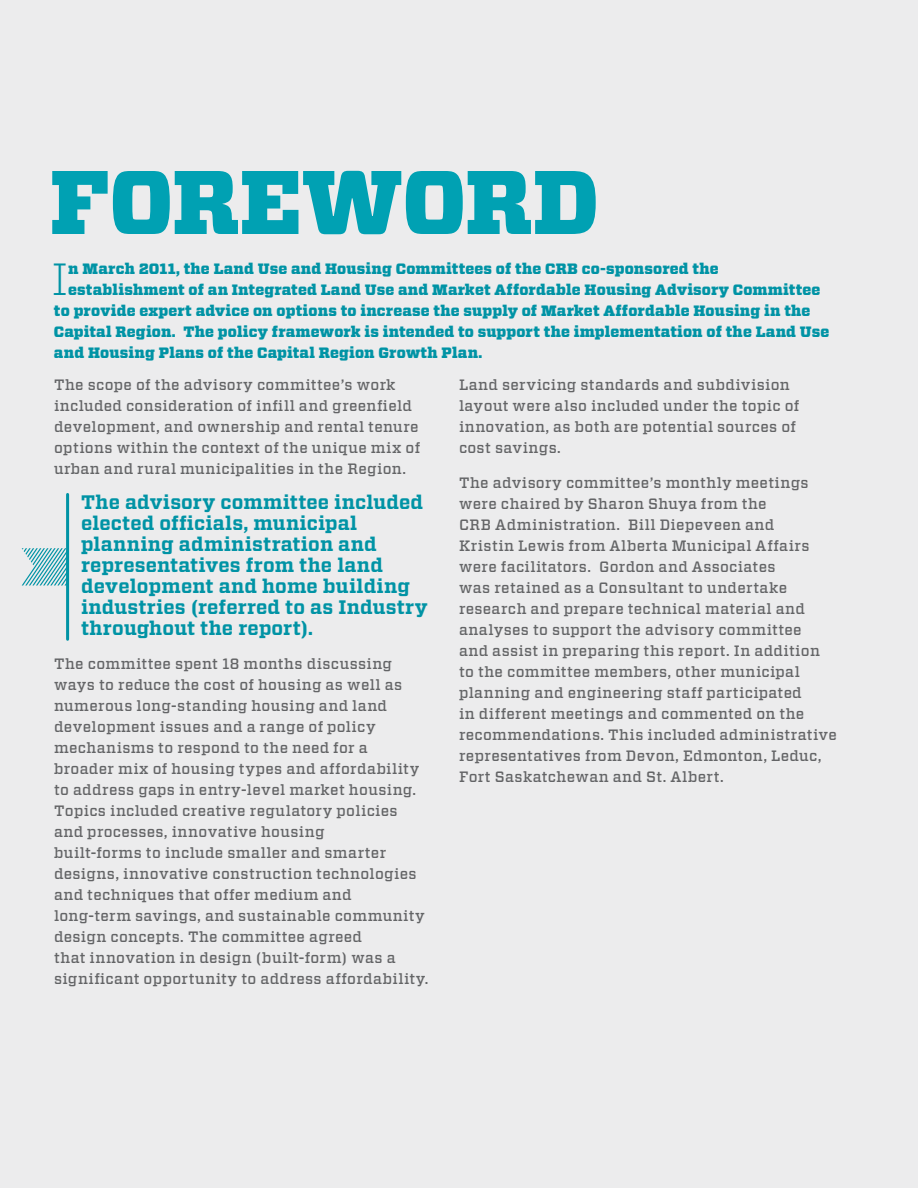
<style>
.page{position:relative;width:918px;height:1188px;background:#ececed}
.page>*{position:absolute;margin:0;border:0;box-sizing:border-box;transform-origin:0 0}
.t1{font:900 90px "Vitesse";letter-spacing:-.005em;color:#00a1b3}
.t2{font:300 45px "Vitesse";color:#0093a5}
.t3{font:700 19.5px/21px "Vitesse";letter-spacing:.015em;color:#0093a5}
.t4{font:500 15px/21px "Vitesse";letter-spacing:.025em;color:#636466}
.t5{font:900 15px "Vitesse";letter-spacing:.015em;color:#0093a5}
</style>
<div class="page">
<hr style="left:66px;top:494px;width:3px;height:145px;background:#0093a5">
<svg style="left:22px;top:548px;width:45px;height:38px"></svg>
<h1 class="t1" style="left:50px;top:142px;width:551px">FOREWORD</h1>
<h2 class="t2" style="left:51px;top:248px;width:18px">I</h2>
<p class="t5" style="left:68px;top:258px;width:652px">n March 2011, the Land Use and Housing Committees of the CRB co-sponsored the</p>
<p class="t5" style="left:68px;top:279px;width:754px">establishment of an Integrated Land Use and Market Affordable Housing Advisory Committee</p>
<p class="t5" style="left:54px;top:300px;width:758px">to provide expert advice on options to increase the supply of Market Affordable Housing in the</p>
<p class="t5" style="left:54px;top:321px;width:777px">Capital Region. The policy framework is intended to support the implementation of the Land Use</p>
<p class="t5" style="left:54px;top:342px;width:430px">and Housing Plans of the Capital Region Growth Plan.</p>
<p class="t4" style="left:54px;top:375px;width:368px">The scope of the advisory committee’s work included consideration of infill and greenfield development, and ownership and rental tenure options within the context of the unique mix of urban and rural municipalities in the Region.</p>
<h3 class="t3" style="left:81px;top:492px;width:348px">The advisory committee included elected officials, municipal planning administration and representatives from the land development and home building industries (referred to as Industry throughout the report).</h3>
<p class="t4" style="left:54px;top:654px;width:376px">The committee spent 18 months discussing ways to reduce the cost of housing as well as numerous long-standing housing and land development issues and a range of policy mechanisms to respond to the need for a broader mix of housing types and affordability to address gaps in entry-level market housing.<br>Topics included creative regulatory policies and processes, innovative housing<br>built-forms to include smaller and smarter designs, innovative construction technologies and techniques that offer medium and long-term savings, and sustainable community design concepts. The committee agreed<br>that innovation in design (built-form) was a significant opportunity to address affordability.</p>
<p class="t4" style="left:459px;top:375px;width:342px">Land servicing standards and subdivision layout were also included under the topic of innovation, as both are potential sources of cost savings.</p>
<p class="t4" style="left:459px;top:472px;width:379px">The advisory committee’s monthly meetings were chaired by Sharon Shuya from the<br>CRB Administration. Bill Diepeveen and<br>Kristin Lewis from Alberta Municipal Affairs were facilitators. Gordon and Associates<br>was retained as a Consultant to undertake research and prepare technical material and analyses to support the advisory committee<br>and assist in preparing this report. In addition to the committee members, other municipal planning and engineering staff participated<br>in different meetings and commented on the recommendations. This included administrative representatives from Devon, Edmonton, Leduc, Fort Saskatchewan and St. Albert.</p>
</div>
